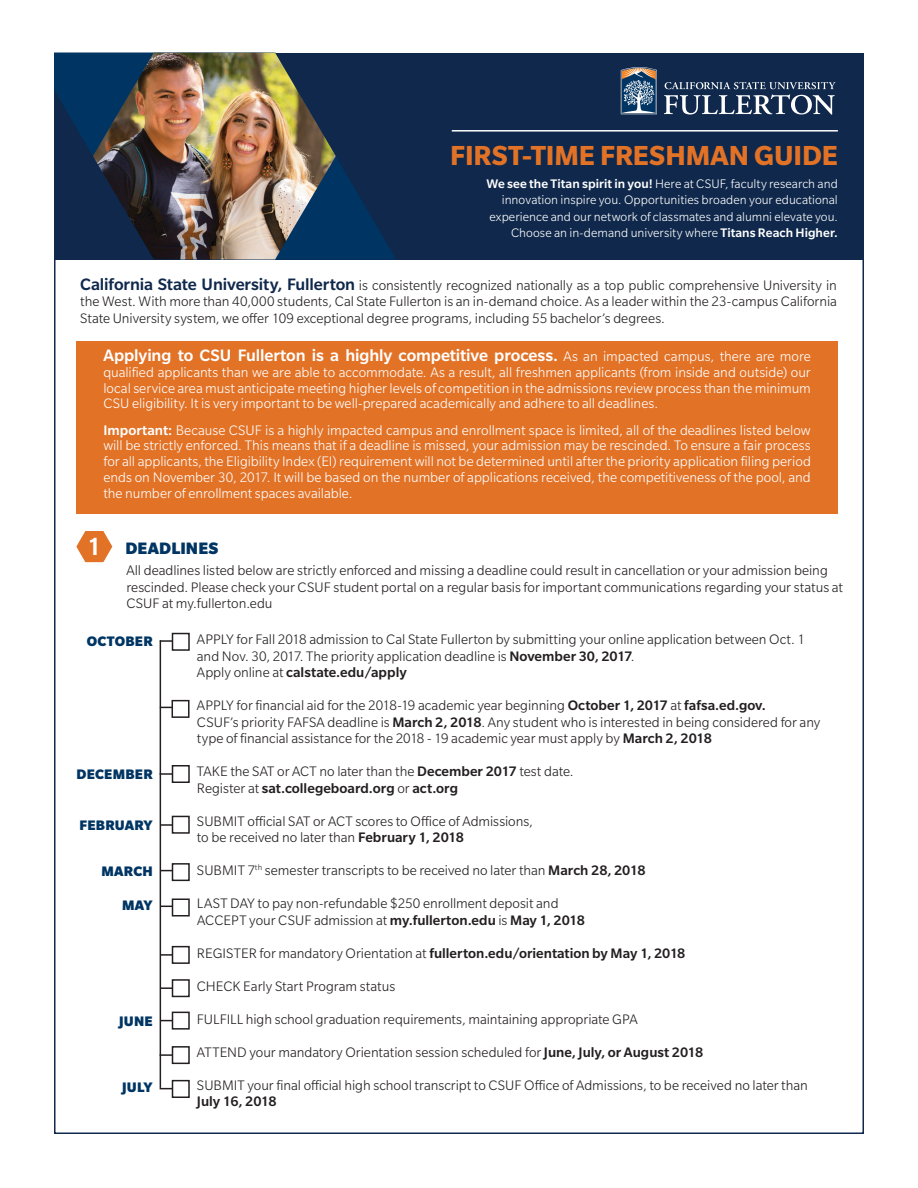
<style>
.page{position:relative;width:918px;height:1188px;background:#fff}
.page>*{position:absolute;margin:0;border:0;box-sizing:border-box;transform-origin:0 0}
.t1{font:700 30px "Slate Pro";color:#e27226}
.t2{font:500 18px "Slate Pro";letter-spacing:-.005em;color:#fff}
.t3{font:900 18px "Slate Pro";letter-spacing:.01em;color:#003563}
.t4{font:300 15px/16.5px "Slate Pro";color:#231f20}
.t5{font:300 15px/15.8px "Slate Pro";color:#fff;text-align:justify}
.t6{font:500 15px "Slate Pro";color:#231f20}
.t7{font:900 15px "Slate Pro";letter-spacing:.015em;color:#003563}
.t8{font:300 13.5px/16.5px "Slate Pro";letter-spacing:.005em;color:#fff;text-align:right}
.s1{font-weight:500}
.s2{font-weight:500;font-size:18px;color:#0f284b}
.s3{font-weight:300;font-size:15px}
.s4{font-weight:500;font-size:27px;color:#fff}
.s5{font-weight:300}
</style>
<div class="page">
<div style="left:54px;top:53px;width:810px;height:207px;background:#0f284b"></div>
<svg style="left:54px;top:52px;width:342px;height:208px"></svg>
<img style="left:93px;top:53px;width:243px;height:207px">
<svg style="left:664px;top:82px;width:172px;height:33px"></svg>
<svg style="left:621px;top:67px;width:36px;height:47px"></svg>
<hr style="left:452px;top:130px;width:386px;height:2px;background:#fff">
<hr style="left:160px;top:640px;width:1px;height:448px;background:#231f20">
<svg style="left:160px;top:640px;width:12px;height:2px"></svg>
<svg style="left:161px;top:773px;width:11px;height:2px"></svg>
<svg style="left:161px;top:824px;width:11px;height:2px"></svg>
<svg style="left:161px;top:954px;width:11px;height:2px"></svg>
<svg style="left:160px;top:1088px;width:12px;height:1px"></svg>
<svg style="left:161px;top:987px;width:11px;height:2px"></svg>
<svg style="left:161px;top:1054px;width:11px;height:2px"></svg>
<div style="left:172px;top:765px;width:18px;height:18px;border:2px solid #231f20"></div>
<div style="left:172px;top:816px;width:18px;height:18px;border:2px solid #231f20"></div>
<div style="left:172px;top:898px;width:18px;height:18px;border:2px solid #231f20"></div>
<div style="left:172px;top:633px;width:18px;height:18px;border:2px solid #231f20"></div>
<div style="left:172px;top:700px;width:18px;height:18px;border:2px solid #231f20"></div>
<div style="left:172px;top:946px;width:18px;height:18px;border:2px solid #231f20"></div>
<div style="left:172px;top:863px;width:18px;height:18px;border:2px solid #231f20"></div>
<div style="left:172px;top:979px;width:18px;height:18px;border:2px solid #231f20"></div>
<div style="left:172px;top:1012px;width:18px;height:18px;border:2px solid #231f20"></div>
<div style="left:172px;top:1046px;width:18px;height:18px;border:2px solid #231f20"></div>
<div style="left:172px;top:1080px;width:18px;height:18px;border:2px solid #231f20"></div>
<svg style="left:76px;top:531px;width:36px;height:31px"></svg>
<div style="left:76px;top:341px;width:762px;height:173px;background:#e27226"></div>
<h1 class="t1" style="left:450px;top:139px;width:389px">FIRST-TIME FRESHMAN GUIDE</h1>
<p class="t8" style="left:486px;top:175px;width:353px"><span class="s1">We see the Titan spirit in you!</span> Here at CSUF, faculty research and innovation inspire you. Opportunities broaden your educational experience and our network of classmates and alumni elevate you.<br>Choose an in-demand university where <span class="s1">Titans Reach Higher.</span></p>
<p class="t4" style="left:80px;top:277px;width:758px;text-align:justify"><span class="s2">California State University, Fullerton</span> is consistently recognized nationally as a top public comprehensive University in the West. With more than 40,000 students, Cal State Fullerton is an in-demand choice. As a leader within the 23-campus California State University system, we offer 109 exceptional degree programs, including 55 bachelor’s degrees.</p>
<p class="t2" style="left:103px;top:346px;width:709px">Applying to CSU Fullerton is a highly competitive process. <span class="s3">As an impacted campus, there are more</span></p>
<p class="t5" style="left:103px;top:364px;width:709px">qualified applicants than we are able to accommodate. As a result, all freshmen applicants (from inside and outside) our local service area must anticipate meeting higher levels of competition in the admissions review process than the minimum CSU eligibility. It is very important to be well-prepared academically and adhere to all deadlines.</p>
<p class="t5" style="left:103px;top:422px;width:709px"><span class="s1">Important:</span> Because CSUF is a highly impacted campus and enrollment space is limited, all of the deadlines listed below will be strictly enforced. This means that if a deadline is missed, your admission may be rescinded. To ensure a fair process for all applicants, the Eligibility Index (EI) requirement will not be determined until after the priority application filing period ends on November 30, 2017. It will be based on the number of applications received, the competitiveness of the pool, and the number of enrollment spaces available.</p>
<p class="t3" style="left:87px;top:538px;width:133px"><span class="s4">1</span> DEADLINES</p>
<p class="t4" style="left:126px;top:562px;width:718px">All deadlines listed below are strictly enforced and missing a deadline could result in cancellation or your admission being rescinded. Please check your CSUF student portal on a regular basis for important communications regarding your status at<br>CSUF at my.fullerton.edu</p>
<p class="t7" style="left:87px;top:632px;width:68px">OCTOBER</p>
<p class="t7" style="left:77px;top:766px;width:78px">DECEMBER</p>
<p class="t7" style="left:80px;top:817px;width:75px">FEBRUARY</p>
<p class="t7" style="left:101px;top:863px;width:53px">MARCH</p>
<p class="t7" style="left:122px;top:897px;width:32px">MAY</p>
<p class="t7" style="left:119px;top:1013px;width:35px">JUNE</p>
<p class="t7" style="left:122px;top:1079px;width:32px">JULY</p>
<p class="t4" style="left:197px;top:631px;width:610px">APPLY for Fall 2018 admission to Cal State Fullerton by submitting your online application between Oct. 1 and Nov. 30, 2017. The priority application deadline is <span class="s1">November 30, 2017</span>.<br>Apply online at <span class="s1">calstate.edu/apply</span></p>
<p class="t4" style="left:197px;top:697px;width:625px">APPLY for financial aid for the 2018-19 academic year beginning <span class="s1">October 1, 2017</span> at <span class="s1">fafsa.ed.gov.<br></span>CSUF’s priority FAFSA deadline is <span class="s1">March 2, 2018</span>. Any student who is interested in being considered for any type of financial assistance for the 2018 - 19 academic year must apply by <span class="s1">March 2, 2018</span></p>
<p class="t4" style="left:197px;top:763px;width:378px">TAKE the SAT or ACT no later than the <span class="s1">December 2017</span> test date.<br>Register at <span class="s1">sat.collegeboard.org</span> or <span class="s1">act.org</span></p>
<p class="t4" style="left:197px;top:813px;width:338px">SUBMIT official SAT or ACT scores to Office of Admissions, to be received no later than <span class="s1">February 1, 2018</span></p>
<p class="t4" style="left:197px;top:862px;width:450px">SUBMIT 7<sup>th</sup> semester transcripts to be received no later than <span class="s1">March 28, 2018</span></p>
<p class="t4" style="left:197px;top:895px;width:390px">LAST DAY to pay non-refundable $250 enrollment deposit and<br>ACCEPT your CSUF admission at <span class="s1">my.fullerton.edu</span> is <span class="s1">May 1, 2018</span></p>
<p class="t6" style="left:197px;top:945px;width:490px"><span class="s5">REGISTER for mandatory Orientation at</span> fullerton.edu/orientation by May 1, 2018</p>
<p class="t4" style="left:197px;top:978px;width:200px">CHECK Early Start Program status</p>
<p class="t4" style="left:197px;top:1002px;width:508px;line-height:33px">FULFILL high school graduation requirements, maintaining appropriate GPA<br>ATTEND your mandatory Orientation session scheduled for <span class="s1">June, July, or August 2018</span></p>
<p class="t4" style="left:197px;top:1077px;width:612px">SUBMIT your final official high school transcript to CSUF Office of Admissions, to be received no later than</p>
<p class="t6" style="left:197px;top:1093px;width:81px">July 16, 2018</p>
</div>
